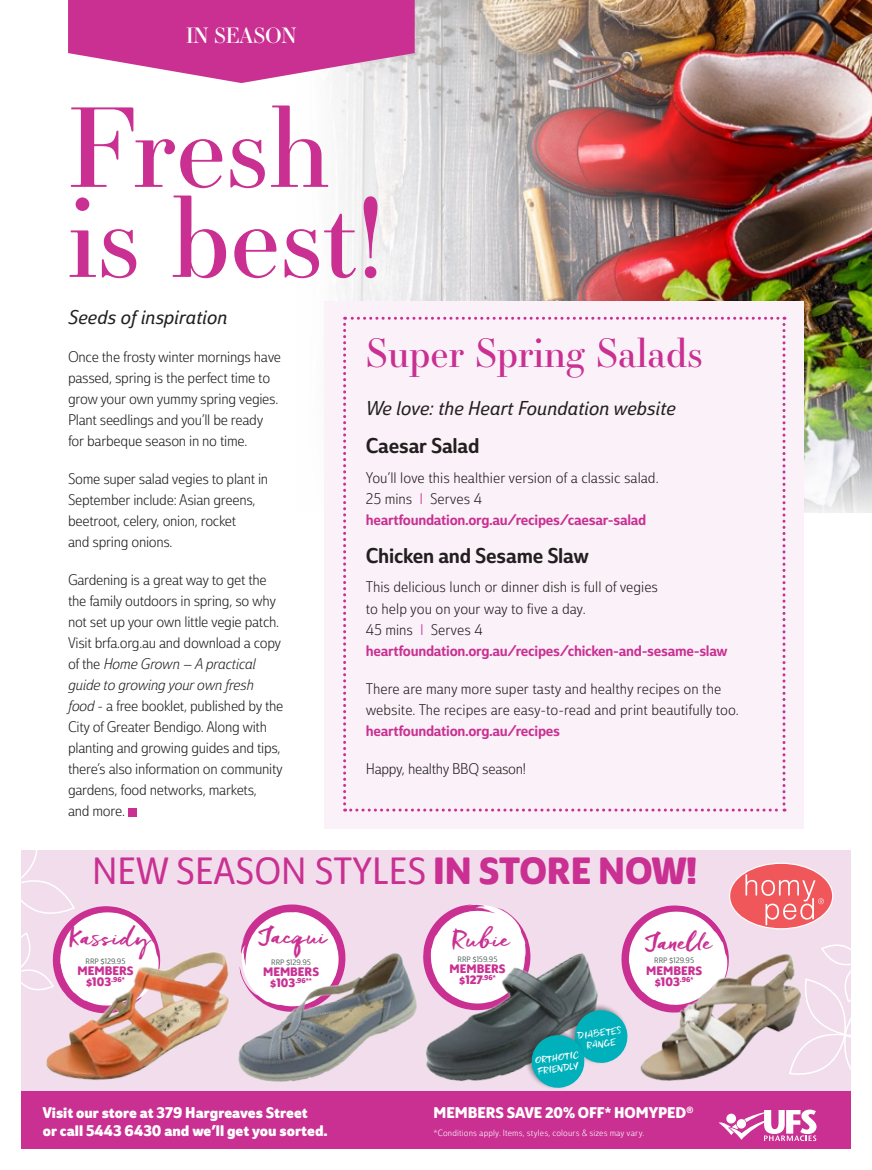
<style>
.page{position:relative;width:872px;height:1170px;background:#fff}
.page>*{position:absolute;margin:0;border:0;box-sizing:border-box;transform-origin:0 0}
.t1{font:108px/90px "Essonnes Display";color:#c93092}
.t2{font:39px "Essonnes Display";color:#c93092}
.t3{font:36.9px "Solitas Nor Boo";color:#c93092}
.t4{font:24.6px "Freeland";color:#c93092}
.t5{font:21px "Solitas Nor Med";letter-spacing:-.01em;color:#231f20}
.t6{font:21px "Essonnes Display";letter-spacing:-.01em;color:#fff}
.t7{font:19.5px "Solitas Nor Boo It";color:#231f20}
.t8{font:15px/21px "Solitas Nor Lig";letter-spacing:-.02em;color:#231f20}
.t9{font:15px/21px "Solitas Nor Lig";color:#231f20}
.t10{font:15px "Solitas Nor Med";letter-spacing:-.02em;color:#c93092}
.t11{font:15px/17.1px "Solitas Nor Bol";color:#fff}
.t12{font:15px/21px "Solitas Nor Lig It";letter-spacing:-.02em;color:#231f20}
.t13{font:12px/11.1px "Solitas Nor Bol";color:#c93092;text-align:center}
.t14{font:9px "Solitas Nor Lig";letter-spacing:.015em;color:#fff}
.t15{font:9px/10.8px "Freeland";color:#fff;text-align:center}
.t16{font:7.65px "Solitas Nor Boo";color:#5e6e66}
.t17{font:6.9px "Solitas Nor Bol";color:#c93092}
.s1{font-family:"Solitas Nor Lig"}
.s2{font-family:"Solitas Nor Lig It"}
.s3{color:#c93092}
.s4{font-family:"Solitas Nor Bol"}
.s5{font-size:9.15px}
.s6{font-size:12px}
</style>
<div class="page">
<img style="left:333px;top:0;width:539px;height:160px">
<img style="left:324px;top:160px;width:548px;height:360px">
<svg style="left:68px;top:0;width:347px;height:83px;background:#d153a3"></svg>
<div style="left:128px;top:807px;width:8px;height:9px;background:#c93092"></div>
<div style="left:325px;top:301px;width:479px;height:527px;background:#faf2f8"></div>
<svg style="left:343px;top:317px;width:442px;height:494px"></svg>
<div style="left:21px;top:849px;width:829px;height:299px;background:#f2ddec"></div>
<div style="left:21px;top:1091px;width:829px;height:57px;background:#c93092"></div>
<svg style="left:718px;top:1112px;width:98px;height:28px"></svg>
<div style="left:729px;top:863px;width:104px;height:65px;background:#f0575a;border-radius:50%"></div>
<div style="left:729px;top:862px;width:104px;height:67px;border:1px solid #fff;border-radius:50%"></div>
<svg style="left:745px;top:874px;width:79px;height:51px"></svg>
<img style="left:729px;top:944px;width:121px;height:168px">
<svg style="left:21px;top:849px;width:139px;height:86px"></svg>
<img style="left:21px;top:935px;width:190px;height:145px">
<svg style="left:242px;top:904px;width:101px;height:37px"></svg>
<img style="left:211px;top:941px;width:206px;height:141px">
<svg style="left:423px;top:904px;width:306px;height:184px"></svg>
<h3 class="t6" style="left:186px;top:21px;width:112px">IN SEASON</h3>
<h1 class="t1" style="left:68px;top:99px;width:315px">Fresh is best!</h1>
<h3 class="t7" style="left:68px;top:304px;width:161px">Seeds of inspiration</h3>
<p class="t8" style="left:68px;top:346px;width:215px">Once the frosty winter mornings have passed, spring is the perfect time to grow your own yummy spring vegies.<br>Plant seedlings and you’ll be ready for barbeque season in no time.</p>
<p class="t8" style="left:68px;top:468px;width:202px">Some super salad vegies to plant in<br>September include: Asian greens, beetroot, celery, onion, rocket<br>and spring onions.</p>
<p class="t8" style="left:68px;top:569px;width:215px">Gardening is a great way to get the the family outdoors in spring, so why not set up your own little vegie patch.<br>Visit brfa.org.au and download a copy</p>
<p class="t12" style="left:68px;top:653px;width:189px"><span class="s1">of the</span> Home Grown – A practical guide to growing your own fresh</p>
<p class="t8" style="left:68px;top:695px;width:217px"><span class="s2">food</span> - a free booklet, published by the<br>City of Greater Bendigo. Along with planting and growing guides and tips, there’s also information on community gardens, food networks, markets,<br>and more.</p>
<h2 class="t2" style="left:366px;top:326px;width:338px">Super Spring Salads</h2>
<h3 class="t7" style="left:366px;top:395px;width:311px">We love: the Heart Foundation website</h3>
<h3 class="t5" style="left:366px;top:433px;width:115px">Caesar Salad</h3>
<p class="t9" style="left:366px;top:467px;width:294px">You’ll love this healthier version of a classic salad.<br>25 mins <span class="s3">I</span> Serves 4</p>
<p class="t10" style="left:366px;top:510px;width:282px">heartfoundation.org.au/recipes/caesar-salad</p>
<h3 class="t5" style="left:366px;top:542px;width:225px">Chicken and Sesame Slaw</h3>
<p class="t9" style="left:366px;top:577px;width:294px">This delicious lunch or dinner dish is full of vegies to help you on your way to five a day.<br>45 mins <span class="s3">I</span> Serves 4</p>
<p class="t10" style="left:366px;top:641px;width:363px">heartfoundation.org.au/recipes/chicken-and-sesame-slaw</p>
<p class="t9" style="left:366px;top:678px;width:374px">There are many more super tasty and healthy recipes on the website. The recipes are easy-to-read and print beautifully too.</p>
<p class="t10" style="left:366px;top:721px;width:196px">heartfoundation.org.au/recipes</p>
<p class="t8" style="left:366px;top:758px;width:162px">Happy, healthy BBQ season!</p>
<h3 class="t3" style="left:92px;top:848px;width:606px">NEW SEASON STYLES <span class="s4">IN STORE NOW!</span></h3>
<h3 class="t4" style="left:69px;top:921px;width:83px">Kassidy</h3>
<p class="t16" style="left:86px;top:956px;width:41px">RRP <span class="s5">$</span>129.95</p>
<p class="t13" style="left:78px;top:965px;width:57px">MEMBERS $103<sup>.96*</sup></p>
<h3 class="t4" style="left:258px;top:920px;width:71px">Jacqui</h3>
<p class="t16" style="left:271px;top:957px;width:41px">RRP <span class="s5">$</span>129.95</p>
<p class="t13" style="left:263px;top:966px;width:57px">MEMBERS</p>
<p class="t17" style="left:270px;top:976px;width:43px"><span class="s6">$103</span>.96**</p>
<h3 class="t4" style="left:452px;top:923px;width:60px">Rubie</h3>
<p class="t16" style="left:457px;top:954px;width:41px">RRP <span class="s5">$</span>159.95</p>
<p class="t13" style="left:449px;top:963px;width:57px">MEMBERS $127<sup>.96*</sup></p>
<p class="t15" style="left:577px;top:1029px;width:46px;rotate:-8deg">DIABETES<br>RANGE</p>
<p class="t15" style="left:534px;top:1054px;width:45px;text-align:left;rotate:-8deg">ORTHOTIC<br>FRIENDLY</p>
<h3 class="t4" style="left:645px;top:925px;width:69px">Janelle</h3>
<p class="t16" style="left:654px;top:956px;width:41px">RRP <span class="s5">$</span>129.95</p>
<p class="t13" style="left:646px;top:965px;width:57px">MEMBERS $103<sup>.96*</sup></p>
<p class="t11" style="left:43px;top:1104px;width:286px">Visit our store at 379 Hargreaves Street<br>or call 5443 6430 and we’ll get you sorted.</p>
<p class="t11" style="left:433px;top:1104px;width:261px">MEMBERS SAVE 20% OFF* HOMYPED<sup>®</sup></p>
<p class="t14" style="left:433px;top:1126px;width:212px">*Conditions apply. Items, styles, colours &amp; sizes may vary.</p>
</div>
